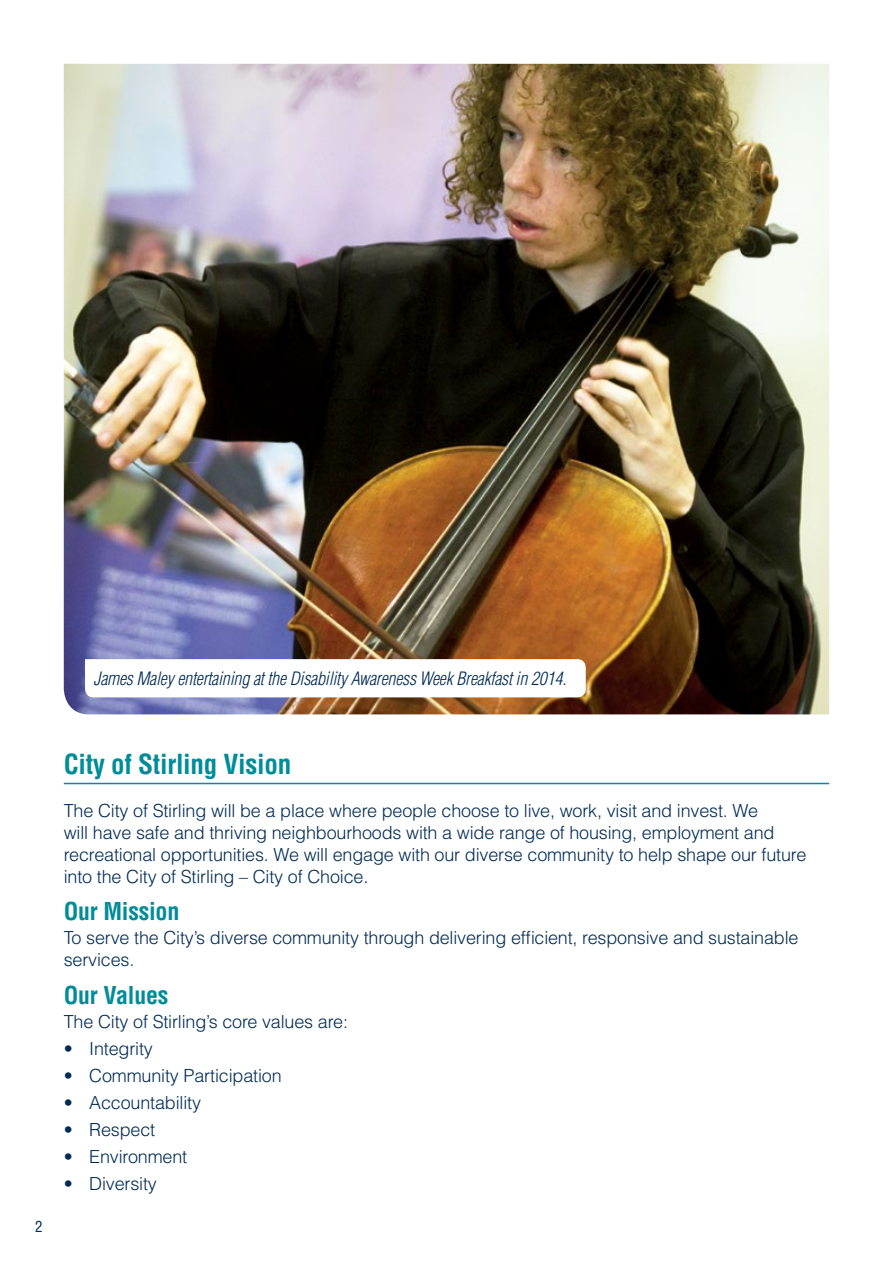
<style>
.page{position:relative;width:893px;height:1263px;background:#fff}
.page>*{position:absolute;margin:0;border:0;box-sizing:border-box;transform-origin:0 0}
.t1{font:700 condensed 27px "Helvetica LT";letter-spacing:-.01em;color:#008c99}
.t2{font:700 condensed 24px "Helvetica LT";letter-spacing:-.01em;color:#008c99}
.t3{font:300 18px/21.8px "Helvetica LT";letter-spacing:-.01em;color:#002b54}
.t4{font:italic 300 condensed 18px "Helvetica LT";letter-spacing:-.01em;color:#002b54}
.t5{font:condensed 15px "Helvetica LT";color:#002b54}
</style>
<div class="page">
<hr style="left:64px;top:783px;width:765px;height:1px;background:#008c99">
<img style="left:64px;top:64px;width:765px;height:650px">
<svg style="left:85px;top:659px;width:501px;height:38px"></svg>
<p class="t4" style="left:94px;top:668px;width:474px">James Maley entertaining at the Disability Awareness Week Breakfast in 2014.</p>
<p class="t5" style="left:35px;top:1217px;width:9px">2</p>
<h1 class="t1" style="left:64px;top:747px;width:229px">City of Stirling Vision</h1>
<p class="t3" style="left:64px;top:800px;width:744px">The City of Stirling will be a place where people choose to live, work, visit and invest. We<br>will have safe and thriving neighbourhoods with a wide range of housing, employment and recreational opportunities. We will engage with our diverse community to help shape our future into the City of Stirling – City of Choice.</p>
<h2 class="t2" style="left:64px;top:896px;width:117px">Our Mission</h2>
<p class="t3" style="left:64px;top:927px;width:736px">To serve the City’s diverse community through delivering efficient, responsive and sustainable services.</p>
<h2 class="t2" style="left:64px;top:980px;width:106px">Our Values</h2>
<p class="t3" style="left:64px;top:1010px;width:286px">The City of Stirling’s core values are:</p>
<p class="t3" style="left:64px;top:1037px;width:91px">• Integrity</p>
<p class="t3" style="left:64px;top:1064px;width:219px">• Community Participation</p>
<p class="t3" style="left:64px;top:1091px;width:139px">• Accountability</p>
<p class="t3" style="left:64px;top:1118px;width:93px">• Respect</p>
<p class="t3" style="left:64px;top:1145px;width:125px">• Environment</p>
<p class="t3" style="left:64px;top:1173px;width:95px">• Diversity</p>
</div>
